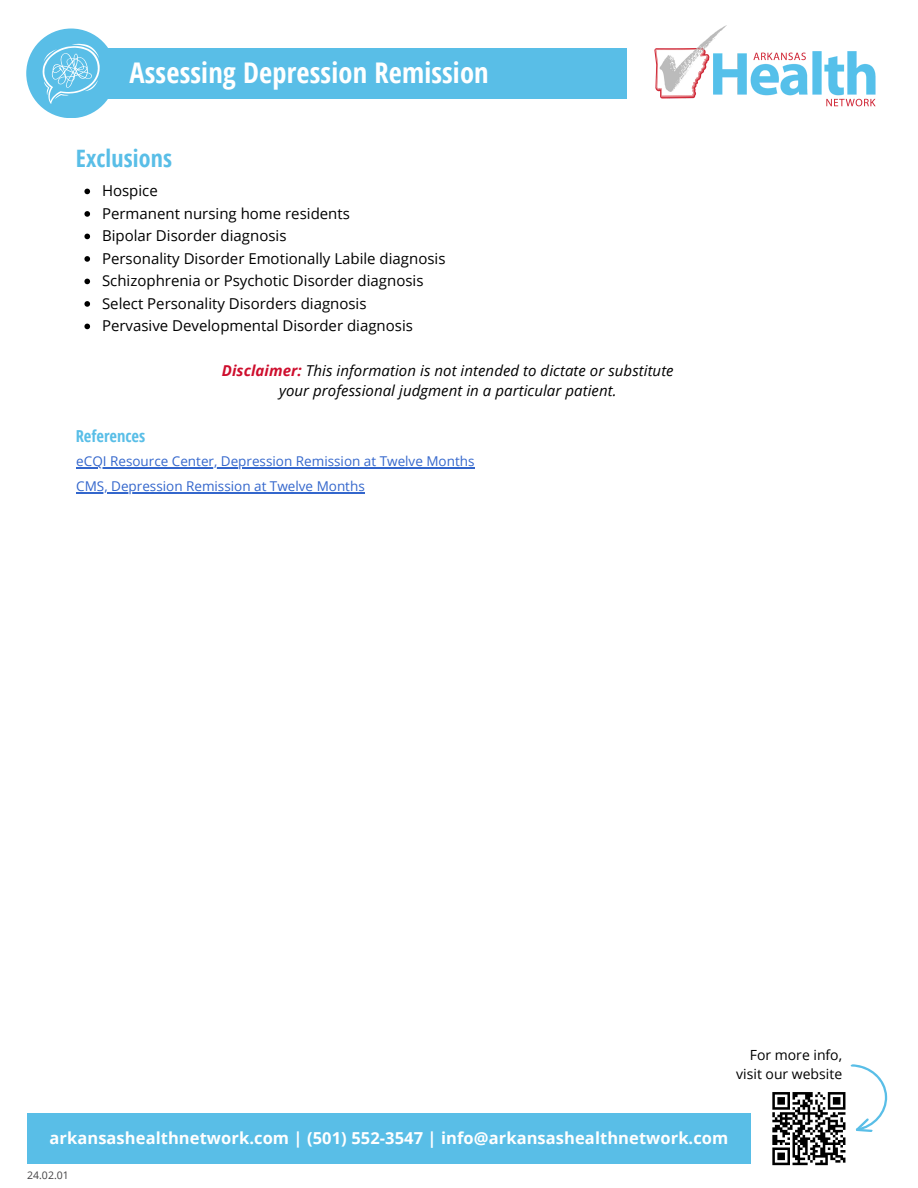
<style>
.page{position:relative;width:918px;height:1188px;background:#fff}
.page>*{position:absolute;margin:0;border:0;box-sizing:border-box;transform-origin:0 0}
.t1{font:700 28.5px "Open Sans Condensed";letter-spacing:.005em;color:#fff}
.t2{font:700 24px "Open Sans Condensed";letter-spacing:.005em;color:#59bee7}
.t3{font:700 16.5px "Open Sans";letter-spacing:.005em;color:#fff}
.t4{font:700 16.5px "Open Sans Condensed";color:#59bee7}
.t5{font:15px "Open Sans";color:#000}
.t6{font:italic 15px "Open Sans";letter-spacing:.005em;color:#000}
.t7{font:13.95px "Open Sans";color:#000}
.t8{font:13.5px "Open Sans";color:#36c}
.t9{font:10.5px "Open Sans";color:#424143}
.s1{font-weight:700;color:#ce0e2d}
.s2{font-style:italic}
</style>
<div class="page">
<img style="left:654px;top:26px;width:221px;height:81px">
<div style="left:27px;top:1113px;width:724px;height:50px;background:#59bee7"></div>
<div style="left:26px;top:29px;width:90px;height:89px;background:#59bee7;border-radius:50%"></div>
<div style="left:108px;top:48px;width:519px;height:51px;background:#59bee7"></div>
<svg style="left:84px;top:189px;width:6px;height:5px"></svg>
<svg style="left:84px;top:211px;width:6px;height:6px"></svg>
<svg style="left:84px;top:234px;width:6px;height:5px"></svg>
<svg style="left:84px;top:256px;width:6px;height:6px"></svg>
<svg style="left:84px;top:279px;width:6px;height:5px"></svg>
<svg style="left:84px;top:301px;width:6px;height:6px"></svg>
<svg style="left:84px;top:324px;width:6px;height:5px"></svg>
<hr style="left:76px;top:467px;width:399px;height:2px;background:#36c">
<hr style="left:76px;top:492px;width:289px;height:1px;background:#36c">
<svg style="left:42px;top:44px;width:58px;height:60px"></svg>
<svg style="left:772px;top:1064px;width:116px;height:101px"></svg>
<p class="t1" style="left:129px;top:52px;width:361px">Assessing Depression Remission</p>
<p class="t2" style="left:76px;top:141px;width:98px">Exclusions</p>
<p class="t5" style="left:102px;top:180px;width:57px">Hospice</p>
<p class="t5" style="left:102px;top:203px;width:249px">Permanent nursing home residents</p>
<p class="t5" style="left:102px;top:225px;width:186px">Bipolar Disorder diagnosis</p>
<p class="t5" style="left:102px;top:248px;width:345px">Personality Disorder Emotionally Labile diagnosis</p>
<p class="t5" style="left:102px;top:270px;width:323px">Schizophrenia or Psychotic Disorder diagnosis</p>
<p class="t5" style="left:102px;top:293px;width:266px">Select Personality Disorders diagnosis</p>
<p class="t5" style="left:102px;top:315px;width:312px">Pervasive Developmental Disorder diagnosis</p>
<p class="t6" style="left:222px;top:360px;width:453px"><span class="s1">Disclaimer:</span> This information is not intended to dictate or substitute</p>
<p class="t6" style="left:279px;top:380px;width:339px">your professional judgment in a particular patient.</p>
<p class="t4" style="left:76px;top:424px;width:71px">References</p>
<p class="t8" style="left:76px;top:452px;width:400px">eCQI Resource Center, Depression Remission at Twelve Months</p>
<p class="t8" style="left:76px;top:477px;width:290px">CMS, Depression Remission at Twelve Months</p>
<p class="t7" style="left:750px;top:1045px;width:94px">For more info,</p>
<p class="t7" style="left:736px;top:1064px;width:107px">visit our website</p>
<p class="t3" style="left:49px;top:1126px;width:681px">arkansashealthnetwork.com <span class="s2">|</span> (501) 552-3547 | info@arkansashealthnetwork.com</p>
<p class="t9" style="left:27px;top:1168px;width:43px">24.02.01</p>
</div>
